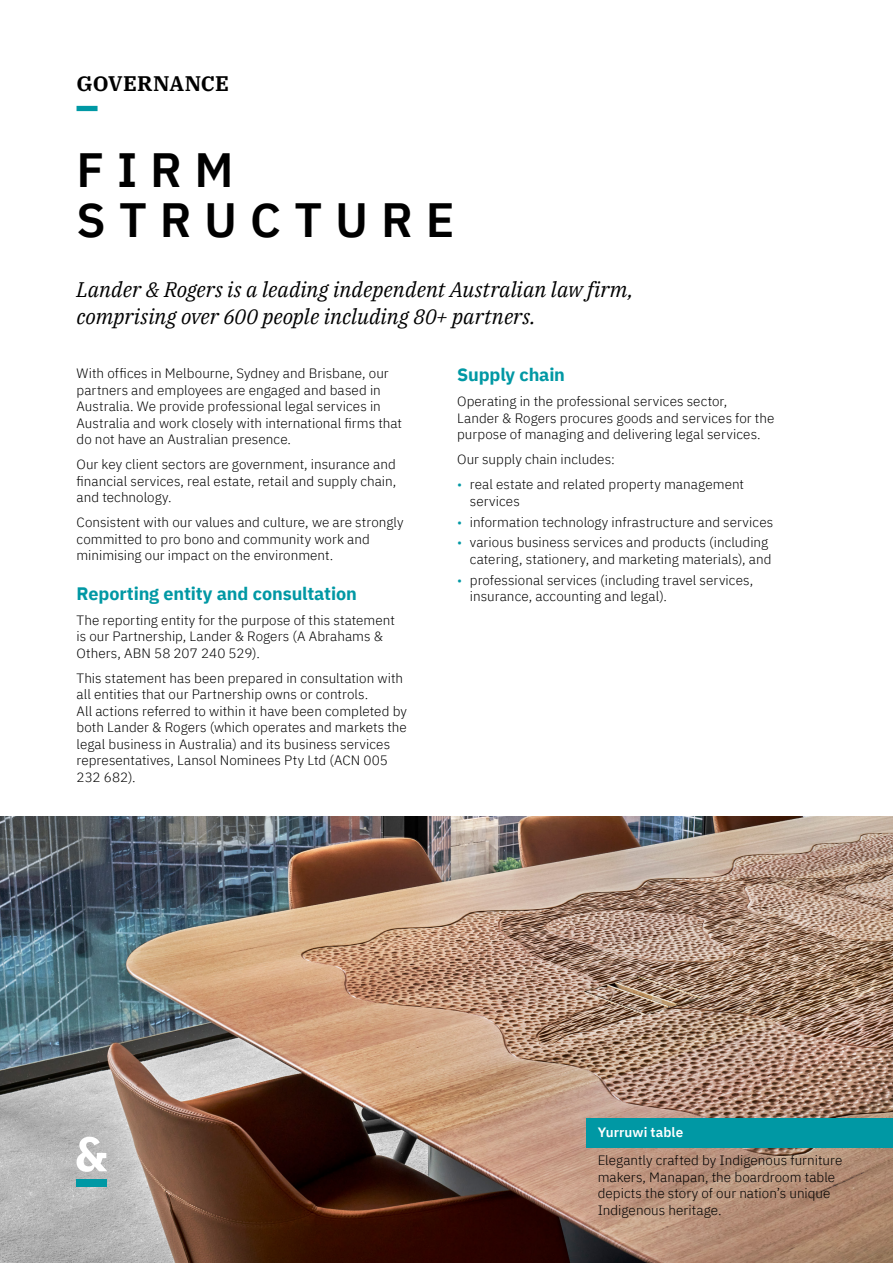
<style>
.page{position:relative;width:893px;height:1263px;background:#fff}
.page>*{position:absolute;margin:0;border:0;box-sizing:border-box;transform-origin:0 0}
.t1{font:600 48px/50.4px "IBM Plex Sans";letter-spacing:.265em;color:#000}
.t2{font:italic 21px/27px "IBM Plex Serif";color:#000}
.t3{font:700 21px "IBM Plex Serif";letter-spacing:.005em;color:#000}
.t4{font:700 18px "IBM Plex Sans";letter-spacing:-.005em;color:#0098a4}
.t5{font:300 13.5px/16.5px "IBM Plex Sans";letter-spacing:.005em;color:#000}
.t6{font:600 13.5px "IBM Plex Sans";letter-spacing:.005em;color:#fff}
.s1{color:#0098a4}
</style>
<div class="page">
<div style="left:77px;top:106px;width:21px;height:5px;background:#0098a4"></div>
<img style="left:0;top:816px;width:893px;height:447px">
<div style="left:587px;top:1118px;width:306px;height:30px;background:#0098a4"></div>
<div style="left:77px;top:1179px;width:30px;height:7px;background:#0098a4"></div>
<svg style="left:77px;top:1137px;width:30px;height:35px"></svg>
<h2 class="t3" style="left:77px;top:67px;width:154px">GOVERNANCE</h2>
<h1 class="t1" style="left:77px;top:140px;width:379px">FIRM<br>STRUCTURE</h1>
<h2 class="t2" style="left:77px;top:275px;width:558px">Lander &amp; Rogers is a leading independent Australian law firm, comprising over 600 people including 80+ partners.</h2>
<p class="t5" style="left:77px;top:364px;width:327px">With offices in Melbourne, Sydney and Brisbane, our partners and employees are engaged and based in Australia. We provide professional legal services in Australia and work closely with international firms that do not have an Australian presence.</p>
<p class="t5" style="left:77px;top:455px;width:321px;text-align:justify">Our key client sectors are government, insurance and financial services, real estate, retail and supply chain, and technology.</p>
<p class="t5" style="left:77px;top:513px;width:329px">Consistent with our values and culture, we are strongly committed to pro bono and community work and minimising our impact on the environment.</p>
<h3 class="t4" style="left:77px;top:579px;width:282px">Reporting entity and consultation</h3>
<p class="t5" style="left:77px;top:610px;width:320px">The reporting entity for the purpose of this statement is our Partnership, Lander &amp; Rogers (A Abrahams &amp;<br>Others, ABN 58 207 240 529).</p>
<p class="t5" style="left:77px;top:668px;width:332px">This statement has been prepared in consultation with all entities that our Partnership owns or controls.<br>All actions referred to within it have been completed by both Lander &amp; Rogers (which operates and markets the legal business in Australia) and its business services representatives, Lansol Nominees Pty Ltd (ACN 005<br>232 682).</p>
<h3 class="t4" style="left:457px;top:361px;width:109px">Supply chain</h3>
<p class="t5" style="left:457px;top:392px;width:319px">Operating in the professional services sector,<br>Lander &amp; Rogers procures goods and services for the purpose of managing and delivering legal services.</p>
<p class="t5" style="left:457px;top:450px;width:159px">Our supply chain includes:</p>
<p class="t5" style="left:470px;top:475px;width:276px;text-indent:-13px"><span class="s1">•</span> real estate and related property management services</p>
<p class="t5" style="left:457px;top:513px;width:318px"><span class="s1">•</span> information technology infrastructure and services</p>
<p class="t5" style="left:457px;top:533px;width:316px;text-align:right"><span class="s1">•</span> various business services and products (including catering, stationery, and marketing materials), and</p>
<p class="t5" style="left:470px;top:571px;width:285px;text-indent:-13px"><span class="s1">•</span> professional services (including travel services, insurance, accounting and legal).</p>
<p class="t6" style="left:598px;top:1122px;width:87px">Yurruwi table</p>
<p class="t5" style="left:598px;top:1151px;width:246px">Elegantly crafted by Indigenous furniture makers, Manapan, the boardroom table depicts the story of our nation’s unique Indigenous heritage.</p>
</div>
